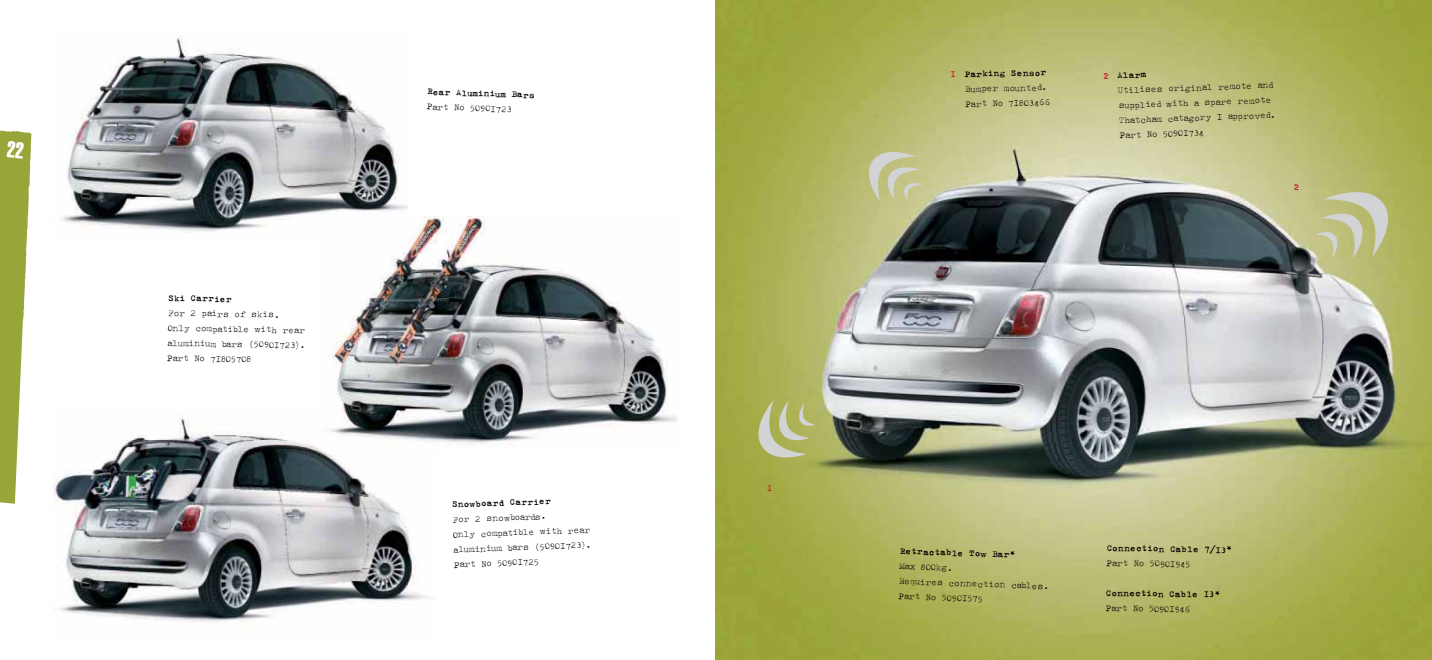
<style>
.page{position:relative;width:1432px;height:660px;background:#fff}
.page>*{position:absolute;margin:0;border:0;box-sizing:border-box;transform-origin:0 0}
.t1{font:10px/15px "Lettera 500 light";color:#000}
.t2{font:10px "Lettera 500 text";color:#000}
.t3{font:10px "Lettera 500 text";color:#ce152e}
.s1{color:#ce152e}
</style>
<div class="page">
<img style="left:53px;top:418px;width:375px;height:205px">
<img style="left:322px;top:216px;width:355px;height:234px">
<img style="left:62px;top:37px;width:345px;height:204px">
<img style="left:716px;top:0;width:715px;height:659px">
<svg style="left:750px;top:399px;width:65px;height:66px;background:#b3b872"></svg>
<svg style="left:1315px;top:181px;width:84px;height:77px;background:#bec089"></svg>
<svg style="left:860px;top:144px;width:63px;height:57px;background:#c3c493"></svg>
<svg style="left:0;top:130px;width:32px;height:374px"></svg>
<p class="t2" style="left:168px;top:291px;width:65px;rotate:1deg">Ski Carrier</p>
<p class="t1" style="left:168px;top:304px;width:139px;rotate:1deg">For 2 pairs of skis.<br>Only compatible with rear aluminium bars (50901723).<br>Part No 71805708</p>
<p class="t2" style="left:428px;top:85px;width:109px;rotate:2deg">Rear Aluminium Bars</p>
<p class="t1" style="left:427px;top:98px;width:87px;rotate:2deg">Part No 50901723</p>
<p class="t2" style="left:452px;top:498px;width:101px;rotate:-2deg">Snowboard Carrier</p>
<p class="t1" style="left:452px;top:511px;width:139px;rotate:-2deg">For 2 snowboards.<br>Only compatible with rear aluminium bars (50901723).<br>Part No 50901725</p>
<p class="t3" style="left:767px;top:481px;width:7px">1</p>
<p class="t2" style="left:950px;top:68px;width:98px;rotate:-1deg"><span class="s1">1</span> Parking Sensor</p>
<p class="t1" style="left:965px;top:81px;width:86px;rotate:-1deg">Bumper mounted.<br>Part No 71803466</p>
<p class="t2" style="left:1103px;top:69px;width:44px;rotate:-2deg"><span class="s1">2</span> Alarm</p>
<p class="t1" style="left:1117px;top:82px;width:158px;rotate:-2deg">Utilises original remote and supplied with a spare remote<br>Thatcham catagory 1 approved.<br>Part No 50901734</p>
<p class="t3" style="left:1293px;top:181px;width:7px">2</p>
<p class="t2" style="left:900px;top:544px;width:116px;rotate:2deg">Retractable Tow Bar*</p>
<p class="t1" style="left:900px;top:557px;width:151px;rotate:2deg">Max 800kg.<br>Requires connection cables.<br>Part No 50901575</p>
<p class="t2" style="left:1107px;top:541px;width:126px;rotate:1deg">Connection Cable 7/13*</p>
<p class="t1" style="left:1106px;top:554px;width:86px;rotate:1deg">Part No 50901945</p>
<p class="t2" style="left:1106px;top:586px;width:115px;rotate:1deg">Connection Cable 13*</p>
<p class="t1" style="left:1106px;top:599px;width:86px;rotate:1deg">Part No 50901946</p>
</div>
